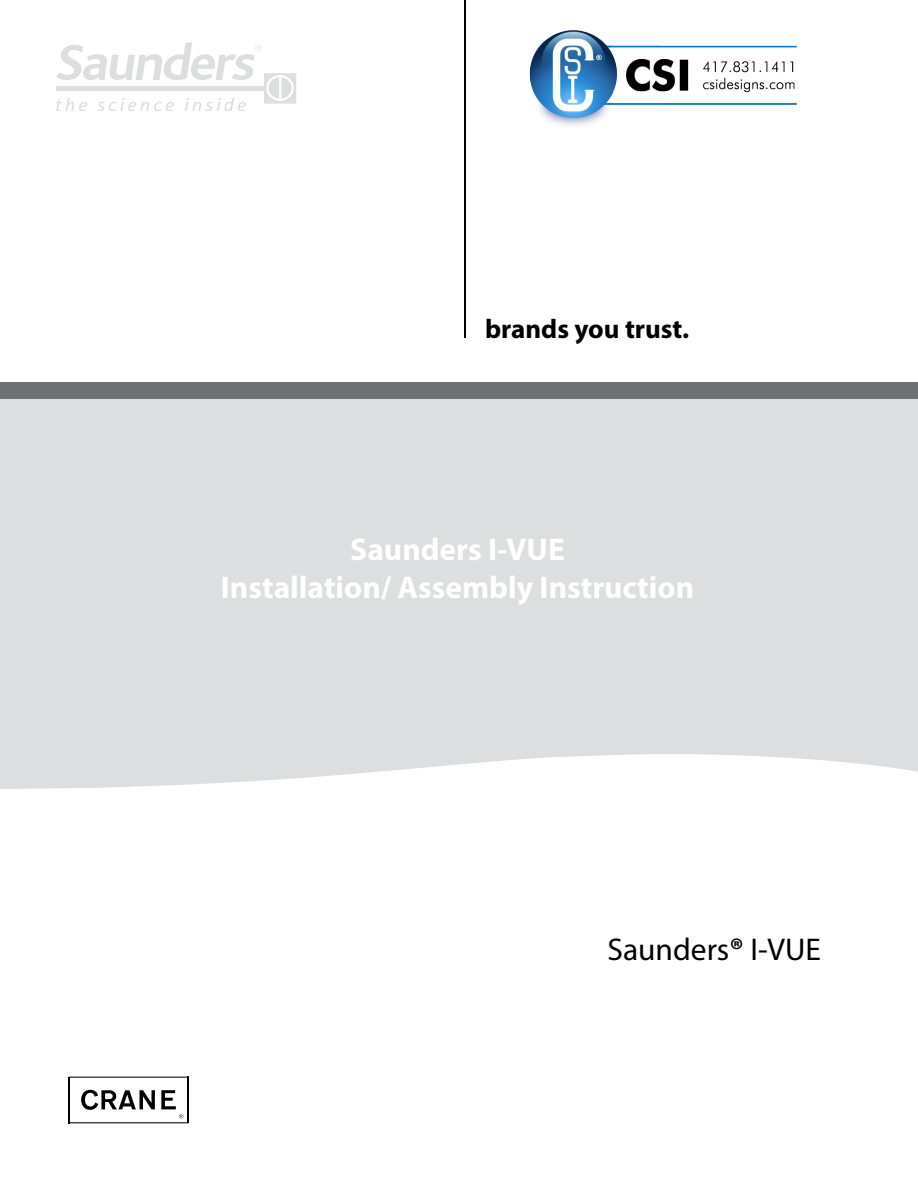
<style>
.page{position:relative;width:918px;height:1188px;background:#fff}
.page>*{position:absolute;margin:0;border:0;box-sizing:border-box;transform-origin:0 0}
.t1{font:700 31.5px/37.8px "Myriad Pro";color:#fff;text-align:center}
.t2{font:31.5px "Myriad Pro";color:#000}
.t3{font:700 27px "Myriad Pro";color:#000}
.s1{font-weight:700}
</style>
<div class="page">
<svg style="left:81px;top:1090px;width:74px;height:20px"></svg>
<hr style="left:69px;top:1122px;width:120px;height:1px;background:#000">
<hr style="left:188px;top:1077px;width:1px;height:46px;background:#000">
<hr style="left:69px;top:1077px;width:119px;height:1px;background:#000">
<hr style="left:69px;top:1077px;width:1px;height:46px;background:#000">
<svg style="left:161px;top:1090px;width:22px;height:28px"></svg>
<hr style="left:465px;top:0;width:1px;height:338px;background:#000">
<div style="left:0;top:399px;width:918px;height:390px;background:#dddedf"></div>
<div style="left:0;top:382px;width:293px;height:17px;background:#707172"></div>
<div style="left:293px;top:382px;width:306px;height:17px;background:#707172"></div>
<div style="left:598px;top:382px;width:320px;height:16px;background:#707172"></div>
<svg style="left:56px;top:43px;width:240px;height:68px"></svg>
<img style="left:529px;top:30px;width:268px;height:96px">
<p class="t3" style="left:485px;top:311px;width:206px">brands you trust.</p>
<p class="t1" style="left:221px;top:529px;width:475px">Saunders I-VUE<br>Installation/ Assembly Instruction</p>
<p class="t2" style="left:607px;top:930px;width:215px">Saunders<span class="s1">®</span> I-VUE</p>
</div>
